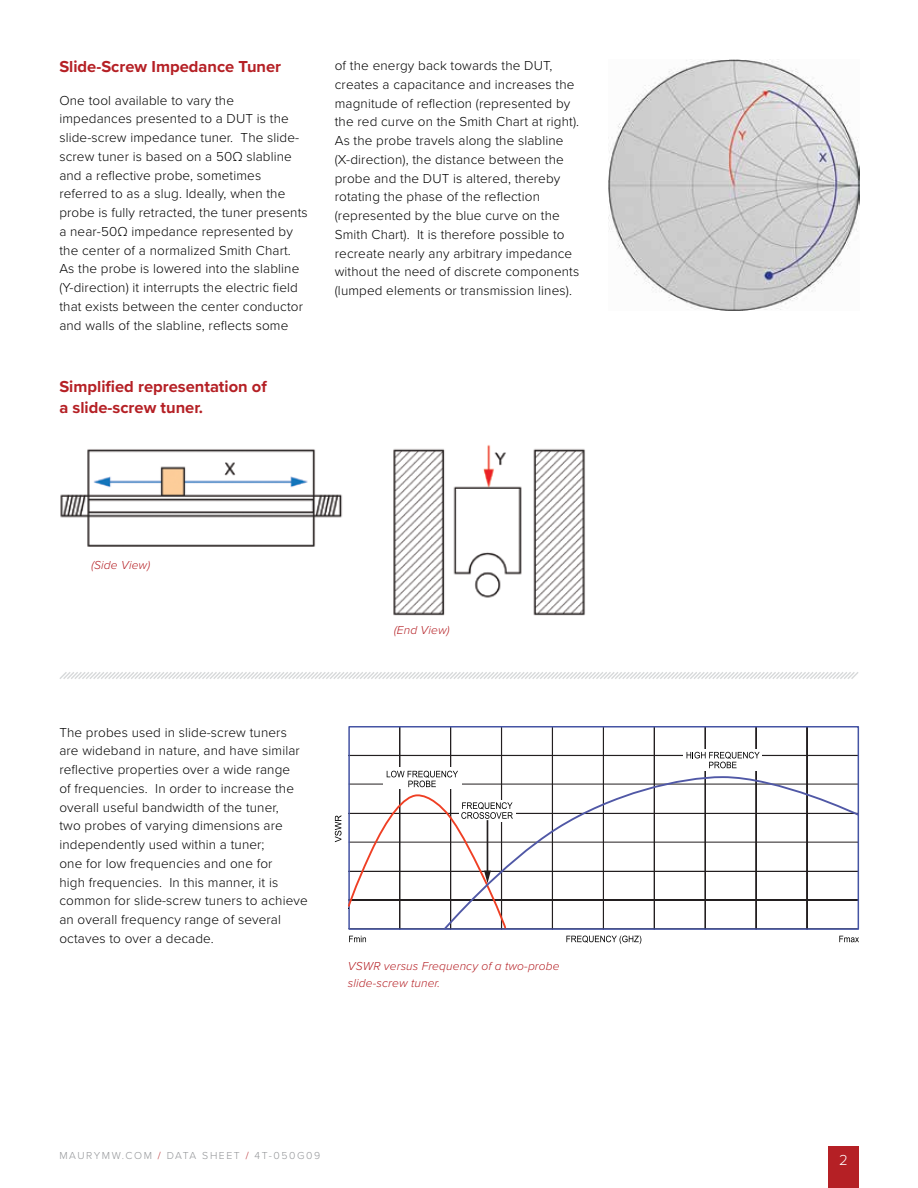
<style>
.page{position:relative;width:918px;height:1188px;background:#fff}
.page>*{position:absolute;margin:0;border:0;box-sizing:border-box;transform-origin:0 0}
.t1{font:700 16.5px/21px "Proxima Nova";color:#b52025}
.t2{font:300 15px "Proxima Nova";color:#fff}
.t3{font:300 13.5px/18.8px "Proxima Nova";letter-spacing:.01em;color:#000}
.t4{font:italic 300 12px/17.2px "Proxima Nova";letter-spacing:.01em;color:#b52025}
.t5{font:300 10.5px "Proxima Nova";letter-spacing:.15em;color:#939598}
.s1{color:#b52025}
</style>
<div class="page">
<div style="left:828px;top:1146px;width:31px;height:42px;background:#b52025"></div>
<div style="left:349px;top:755px;width:509px;height:1px;border:1px solid #231f20"></div>
<hr style="left:349px;top:784px;width:509px;height:1px;background:#231f20">
<hr style="left:400px;top:727px;width:1px;height:202px;background:#231f20">
<div style="left:399px;top:727px;width:1px;height:202px;border:1px solid #231f20"></div>
<hr style="left:451px;top:727px;width:1px;height:202px;background:#231f20">
<div style="left:450px;top:727px;width:1px;height:202px;border:1px solid #231f20"></div>
<div style="left:501px;top:727px;width:1px;height:202px;border:1px solid #231f20"></div>
<div style="left:552px;top:727px;width:1px;height:202px;border:1px solid #231f20"></div>
<div style="left:603px;top:727px;width:1px;height:202px;border:1px solid #231f20"></div>
<div style="left:654px;top:727px;width:1px;height:202px;border:1px solid #231f20"></div>
<div style="left:705px;top:727px;width:1px;height:202px;border:1px solid #231f20"></div>
<div style="left:756px;top:727px;width:1px;height:202px;border:1px solid #231f20"></div>
<div style="left:807px;top:727px;width:1px;height:202px;border:1px solid #231f20"></div>
<svg style="left:566px;top:936px;width:75px;height:8px"></svg>
<div style="left:683px;top:749px;width:79px;height:22px;background:#fff"></div>
<svg style="left:687px;top:752px;width:73px;height:16px"></svg>
<svg style="left:383px;top:767px;width:75px;height:22px"></svg>
<svg style="left:387px;top:771px;width:71px;height:16px"></svg>
<svg style="left:349px;top:936px;width:17px;height:6px"></svg>
<svg style="left:839px;top:936px;width:20px;height:6px"></svg>
<svg style="left:335px;top:793px;width:108px;height:136px"></svg>
<svg style="left:443px;top:775px;width:416px;height:155px"></svg>
<img style="left:608px;top:60px;width:251px;height:251px">
<img style="left:60px;top:449px;width:283px;height:98px">
<img style="left:393px;top:445px;width:192px;height:171px">
<svg style="left:59px;top:672px;width:800px;height:7px"></svg>
<p class="t1" style="left:59px;top:56px;width:223px">Slide-Screw Impedance Tuner</p>
<p class="t3" style="left:59px;top:90px;width:250px">One tool available to vary the impedances presented to a DUT is the slide-screw impedance tuner. The slide&shy;screw tuner is based on a 50Ω slabline and a reflective probe, sometimes referred to as a slug. Ideally, when the probe is fully retracted, the tuner presents a near-50Ω impedance represented by the center of a normalized Smith Chart.<br>As the probe is lowered into the slabline (Y-direction) it interrupts the electric field that exists between the center conductor and walls of the slabline, reflects some</p>
<p class="t1" style="left:59px;top:376px;width:209px">Simplified representation of a slide-screw tuner.</p>
<p class="t3" style="left:335px;top:55px;width:246px">of the energy back towards the DUT, creates a capacitance and increases the magnitude of reflection (represented by the red curve on the Smith Chart at right).<br>As the probe travels along the slabline (X-direction), the distance between the probe and the DUT is altered, thereby rotating the phase of the reflection (represented by the blue curve on the Smith Chart). It is therefore possible to recreate nearly any arbitrary impedance without the need of discrete components (lumped elements or transmission lines).</p>
<p class="t4" style="left:91px;top:555px;width:60px">(Side View)</p>
<p class="t3" style="left:59px;top:722px;width:250px">The probes used in slide-screw tuners are wideband in nature, and have similar reflective properties over a wide range<br>of frequencies. In order to increase the overall useful bandwidth of the tuner,<br>two probes of varying dimensions are independently used within a tuner;<br>one for low frequencies and one for<br>high frequencies. In this manner, it is common for slide-screw tuners to achieve an overall frequency range of several octaves to over a decade.</p>
<p class="t4" style="left:394px;top:621px;width:57px">(End View)</p>
<p class="t4" style="left:348px;top:956px;width:213px">VSWR versus Frequency of a two-probe slide-screw tuner.</p>
<p class="t5" style="left:59px;top:1148px;width:262px">MAURYMW.COM <span class="s1">/</span> DATA SHEET <span class="s1">/</span> 4T-050G09</p>
<p class="t2" style="left:839px;top:1149px;width:10px">2</p>
</div>
